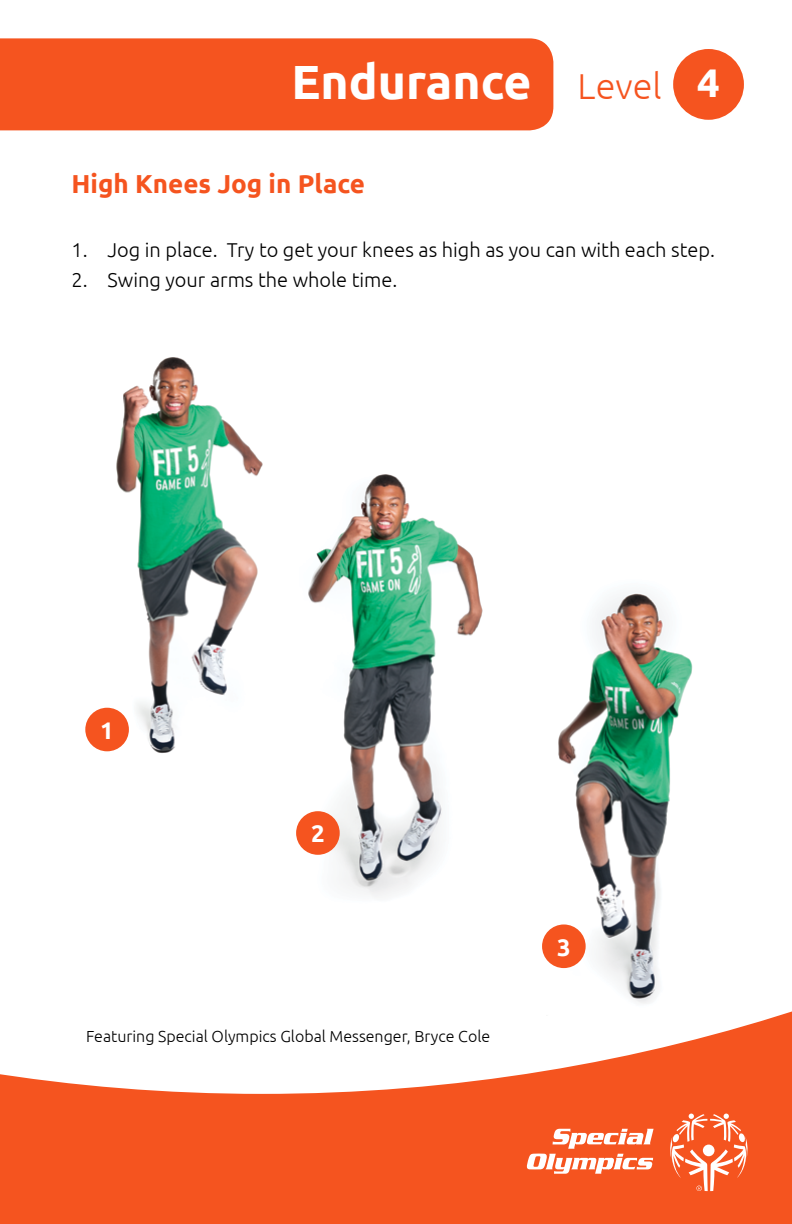
<style>
.page{position:relative;width:792px;height:1224px;background:#fff}
.page>*{position:absolute;margin:0;border:0;box-sizing:border-box;transform-origin:0 0}
.t1{font:700 48px "Ubuntu";color:#fff}
.t2{font:300 36px "Ubuntu";color:#f5541f}
.t3{font:700 26px "Ubuntu";color:#f5541f}
.t4{font:700 24px "Ubuntu";color:#fff}
.t5{font:300 20px "Ubuntu";color:#000}
.t6{font:300 16px "Ubuntu";color:#000}
.s1{font-weight:700;font-size:40px;color:#fff}
</style>
<div class="page">
<svg style="left:0;top:1011px;width:792px;height:213px;fill:#f5541f"></svg>
<svg style="left:526px;top:1129px;width:128px;height:45px"></svg>
<svg style="left:669px;top:1114px;width:80px;height:77px"></svg>
<div style="left:673px;top:49px;width:71px;height:71px;background:#f5541f;border-radius:50%"></div>
<div style="left:0;top:38px;width:553px;height:92px;background:#f5541f"></div>
<img style="left:93px;top:357px;width:170px;height:396px">
<img style="left:300px;top:474px;width:183px;height:423px">
<img style="left:543px;top:593px;width:166px;height:423px">
<div style="left:85px;top:708px;width:44px;height:43px;background:#f5541f;border-radius:50%"></div>
<div style="left:296px;top:811px;width:44px;height:44px;background:#f5541f;border-radius:50%"></div>
<div style="left:542px;top:924px;width:44px;height:44px;background:#f5541f;border-radius:50%"></div>
<h1 class="t1" style="left:291px;top:53px;width:242px">Endurance</h1>
<h3 class="t3" style="left:71px;top:168px;width:295px">High Knees Jog in Place</h3>
<h2 class="t2" style="left:578px;top:64px;width:144px">Level <span class="s1">4</span></h2>
<p class="t5" style="left:71px;top:237px;width:645px">1. Jog in place. Try to get your knees as high as you can with each step.</p>
<p class="t5" style="left:71px;top:267px;width:327px">2. Swing your arms the whole time.</p>
<p class="t4" style="left:100px;top:716px;width:15px">1</p>
<p class="t4" style="left:311px;top:819px;width:15px">2</p>
<p class="t6" style="left:86px;top:1027px;width:406px">Featuring Special Olympics Global Messenger, Bryce Cole</p>
<p class="t4" style="left:557px;top:933px;width:15px">3</p>
</div>
